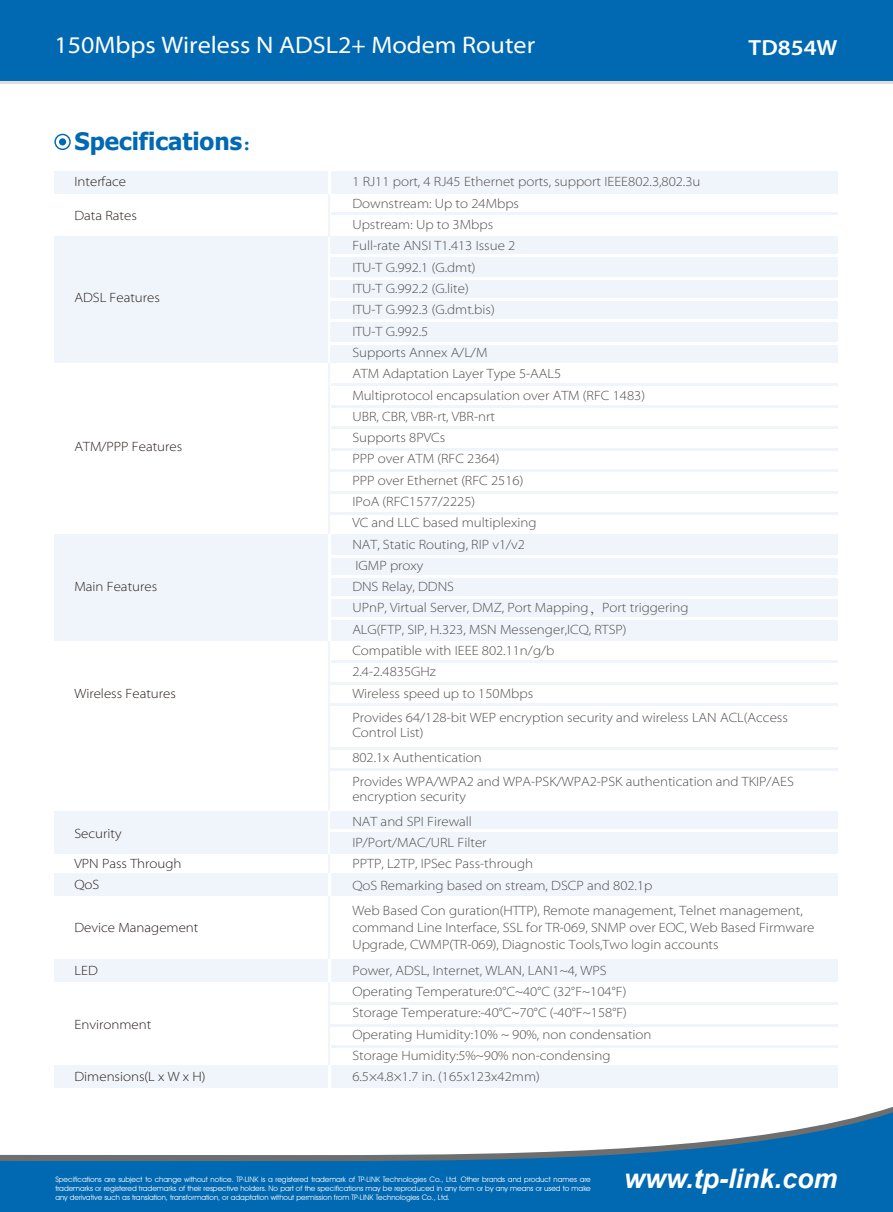
<style>
.page{position:relative;width:893px;height:1212px;background:#fff}
.page>*{position:absolute;margin:0;border:0;box-sizing:border-box;transform-origin:0 0}
.t1{font:italic 700 27px "Arial";color:#fff}
.t2{font:semi-expanded 24px "Myriad Pro";color:#fff}
.t3{font:700 24px "Tahoma";color:#0069b2}
.t4{font:600 21.9px "Myriad Pro";color:#fff;scale:1.1 1}
.t5{font:300 semi-expanded 13.5px/21.3px "Myriad Pro";color:#4c4948}
.t6{font:300 semi-expanded 13.5px/21.3px "Myriad Pro";color:#221815}
.t7{font:7.5px/9px "Avant Garde IT Cby BT";color:#fff}
.s1{font-family:"Sim Sun";font-weight:400}
.s2{font-family:"Adobe Song Std";font-stretch:normal}
</style>
<div class="page">
<div style="left:54px;top:171px;width:784px;height:22px;background:#f0f5fb"></div>
<div style="left:54px;top:874px;width:784px;height:22px;background:#f0f5fb"></div>
<div style="left:54px;top:960px;width:784px;height:22px;background:#f0f5fb"></div>
<div style="left:54px;top:1066px;width:784px;height:22px;background:#f0f5fb"></div>
<div style="left:54px;top:237px;width:784px;height:126px;background:#f0f5fb"></div>
<div style="left:54px;top:534px;width:784px;height:106px;background:#f0f5fb"></div>
<div style="left:54px;top:811px;width:784px;height:42px;background:#f0f5fb"></div>
<div style="left:0;top:0;width:893px;height:84px;background:#dedede"></div>
<div style="left:0;top:0;width:893px;height:81px;background:#0069b2"></div>
<svg style="left:0;top:1112px;width:893px;height:100px;fill:#0069b2"></svg>
<svg style="left:54px;top:134px;width:17px;height:16px"></svg>
<div style="left:59px;top:138px;width:7px;height:7px;background:#0069b2;border-radius:50%"></div>
<hr style="left:330px;top:212px;width:508px;height:2px;background:#f0f5fb">
<hr style="left:330px;top:384px;width:508px;height:2px;background:#f0f5fb">
<hr style="left:330px;top:405px;width:508px;height:2px;background:#f0f5fb">
<hr style="left:330px;top:427px;width:508px;height:2px;background:#f0f5fb">
<hr style="left:330px;top:448px;width:508px;height:2px;background:#f0f5fb">
<hr style="left:330px;top:470px;width:508px;height:2px;background:#f0f5fb">
<hr style="left:330px;top:491px;width:508px;height:2px;background:#f0f5fb">
<hr style="left:330px;top:513px;width:508px;height:2px;background:#f0f5fb">
<hr style="left:330px;top:661px;width:508px;height:2px;background:#f0f5fb">
<hr style="left:330px;top:1002px;width:508px;height:2px;background:#f0f5fb">
<hr style="left:330px;top:1024px;width:508px;height:2px;background:#f0f5fb">
<hr style="left:330px;top:1045px;width:508px;height:2px;background:#f0f5fb">
<hr style="left:330px;top:682px;width:508px;height:2px;background:#f0f5fb">
<hr style="left:330px;top:704px;width:508px;height:2px;background:#f0f5fb">
<hr style="left:330px;top:747px;width:508px;height:2px;background:#f0f5fb">
<hr style="left:331px;top:768px;width:507px;height:2px;background:#f0f5fb">
<hr style="left:330px;top:255px;width:508px;height:2px;background:#fff">
<hr style="left:330px;top:555px;width:508px;height:2px;background:#fff">
<hr style="left:330px;top:576px;width:508px;height:2px;background:#fff">
<hr style="left:330px;top:597px;width:508px;height:2px;background:#fff">
<hr style="left:330px;top:617px;width:508px;height:2px;background:#fff">
<hr style="left:329px;top:830px;width:509px;height:2px;background:#fff">
<hr style="left:330px;top:277px;width:508px;height:2px;background:#fff">
<hr style="left:330px;top:298px;width:508px;height:2px;background:#fff">
<hr style="left:330px;top:320px;width:508px;height:2px;background:#fff">
<hr style="left:330px;top:342px;width:508px;height:2px;background:#fff">
<svg style="left:328px;top:171px;width:3px;height:917px"></svg>
<h2 class="t2" style="left:54px;top:30px;width:482px">150Mbps Wireless N ADSL2+ Modem Router</h2>
<h3 class="t4" style="left:749px;top:33px;width:82px">TD854W</h3>
<h2 class="t3" style="left:74px;top:124px;width:193px">Specifications<span class="s1">：</span></h2>
<p class="t6" style="left:74px;top:171px;width:53px">Interface</p>
<p class="t6" style="left:74px;top:204px;width:64px">Data Rates</p>
<p class="t6" style="left:74px;top:287px;width:87px">ADSL Features</p>
<p class="t6" style="left:74px;top:436px;width:109px">ATM/PPP Features</p>
<p class="t6" style="left:74px;top:576px;width:84px">Main Features</p>
<p class="t6" style="left:74px;top:682px;width:103px">Wireless Features</p>
<p class="t6" style="left:74px;top:822px;width:49px">Security</p>
<p class="t6" style="left:74px;top:853px;width:109px">VPN Pass Through<br>QoS</p>
<p class="t6" style="left:74px;top:917px;width:126px">Device Management</p>
<p class="t6" style="left:74px;top:959px;width:25px">LED</p>
<p class="t6" style="left:74px;top:1014px;width:78px">Environment</p>
<p class="t6" style="left:74px;top:1066px;width:133px">Dimensions(L x W x H)</p>
<p class="t5" style="left:352px;top:171px;width:350px">1 RJ11 port, 4 RJ45 Ethernet ports, support IEEE802.3,802.3u<br>Downstream: Up to 24Mbps<br>Upstream: Up to 3Mbps<br>Full-rate ANSI T1.413 Issue 2<br>ITU-T G.992.1 (G.dmt)<br>ITU-T G.992.2 (G.lite)<br>ITU-T G.992.3 (G.dmt.bis)<br>ITU-T G.992.5<br>Supports Annex A/L/M<br>ATM Adaptation Layer Type 5-AAL5<br>Multiprotocol encapsulation over ATM (RFC 1483)<br>UBR, CBR, VBR-rt, VBR-nrt<br>Supports 8PVCs<br>PPP over ATM (RFC 2364)<br>PPP over Ethernet (RFC 2516)<br>IPoA (RFC1577/2225)<br>VC and LLC based multiplexing<br>NAT, Static Routing, RIP v1/v2<br>IGMP proxy<br>DNS Relay, DDNS<br>UPnP, Virtual Server, DMZ, Port Mapping<span class="s2">，</span>Port triggering<br>ALG(FTP, SIP, H.323, MSN Messenger,ICQ, RTSP)<br>Compatible with IEEE 802.11n/g/b<br>2.4-2.4835GHz<br>Wireless speed up to 150Mbps</p>
<p class="t5" style="left:352px;top:710px;width:437px;line-height:15.3px">Provides 64/128-bit WEP encryption security and wireless LAN ACL(Access<br>Control List)</p>
<p class="t5" style="left:352px;top:745px;width:443px;line-height:24.3px">802.1x Authentication<br>Provides WPA/WPA2 and WPA-PSK/WPA2-PSK authentication and TKIP/AES</p>
<p class="t5" style="left:352px;top:784px;width:121px;line-height:24.3px">encryption security<br>NAT and SPI Firewall</p>
<p class="t5" style="left:352px;top:831px;width:302px">IP/Port/MAC/URL Filter<br>PPTP, L2TP, IPSec Pass-through<br>QoS Remarking based on stream, DSCP and 802.1p</p>
<p class="t5" style="left:352px;top:902px;width:463px;line-height:16.8px">Web Based Con guration(HTTP), Remote management, Telnet management, command Line Interface, SSL for TR-069, SNMP over EOC, Web Based Firmware<br>Upgrade, CWMP(TR-069), Diagnostic Tools,Two login accounts</p>
<p class="t5" style="left:352px;top:959px;width:301px">Power, ADSL, Internet, WLAN, LAN1~4, WPS Operating Temperature:0°C~40°C (32°F~104°F)<br>Storage Temperature:-40°C~70°C (-40°F~158°F)<br>Operating Humidity:10% ~ 90%, non condensation Storage Humidity:5%~90% non-condensing 6.5×4.8×1.7 in. (165x123x42mm)</p>
<p class="t7" style="left:55px;top:1175px;width:537px">Specifications are subject to change without notice. TP-LINK is a registered trademark of TP-LINK Technologies Co., Ltd. Other brands and product names are trademarks or registered trademarks of their respective holders. No part of the specifications may be reproduced in any form or by any means or used to make</p>
<h1 class="t1" style="left:624px;top:1160px;width:215px">www.tp-link.com</h1>
<p class="t7" style="left:55px;top:1193px;width:396px">any derivative such as translation, transformation, or adaptation without permission from TP-LINK Technologies Co., Ltd.</p>
</div>
